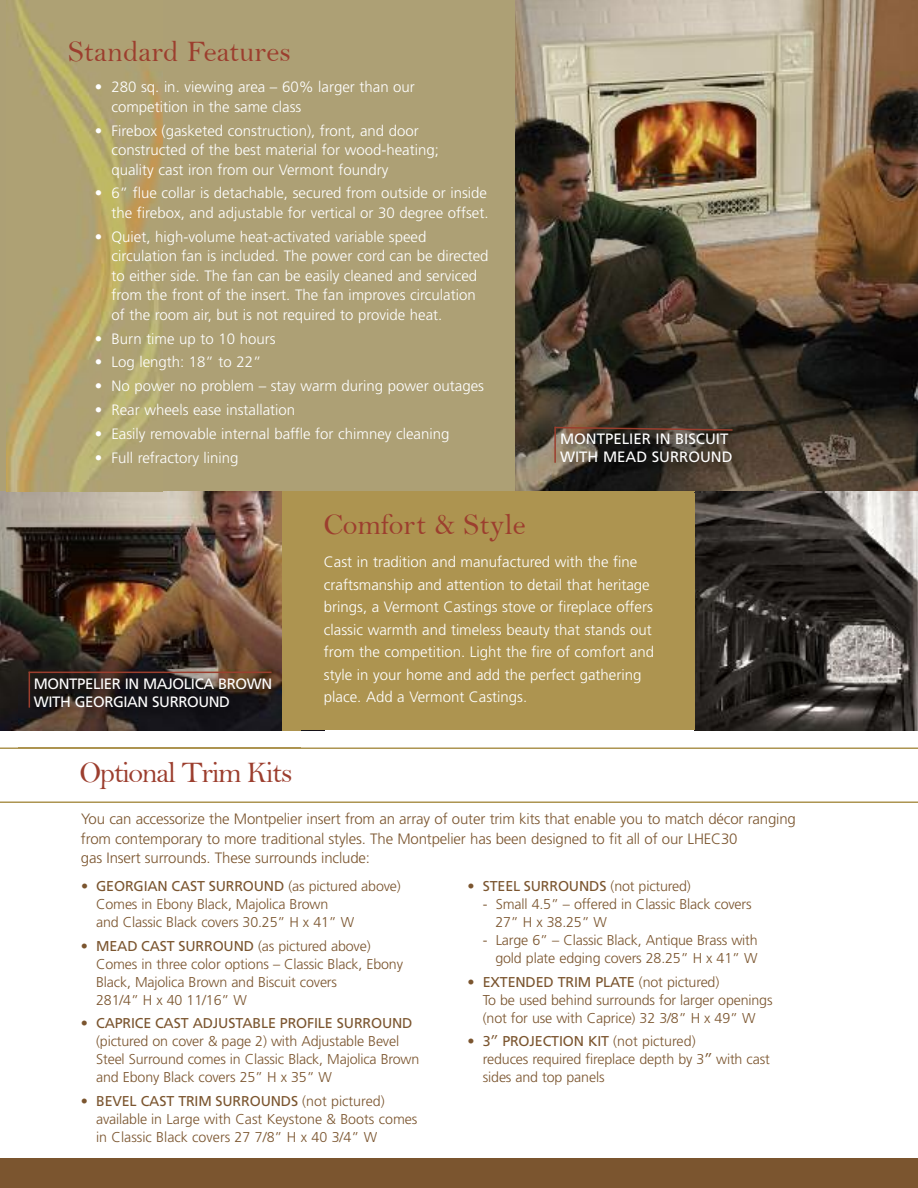
<style>
.page{position:relative;width:918px;height:1188px;background:#fff}
.page>*{position:absolute;margin:0;border:0;box-sizing:border-box;transform-origin:0 0}
.t1{font:30px "Bell";color:#9c3e2e}
.t2{font:30px "Bell";letter-spacing:-.05em;color:#9c3e2e}
.t3{font:300 15px/19.5px "Frutiger";color:#fff}
.t4{font:300 15px/19.5px "Frutiger";letter-spacing:-.01em;color:#7b552f}
.t5{font:15px/18px "Frutiger";letter-spacing:-.03em;color:#fff}
.t6{font:15px/18px "Frutiger";color:#fff}
.t7{font:300 14.25px/18px "Frutiger";letter-spacing:-.01em;color:#7b552f}
.s1{font-weight:400}
.s2{font-family:"Lucida Grande";font-weight:400}
</style>
<div class="page">
<div style="left:0;top:1158px;width:918px;height:30px;background:#7b552f"></div>
<div style="left:0;top:0;width:669px;height:495px;background:#ada075"></div>
<img style="left:515px;top:0;width:403px;height:495px">
<hr style="left:0;top:747px;width:918px;height:2px;background:#ad9450">
<hr style="left:0;top:801px;width:918px;height:2px;background:#ad9450">
<img style="left:0;top:492px;width:282px;height:238px">
<img style="left:695px;top:492px;width:223px;height:238px">
<div style="left:282px;top:492px;width:412px;height:238px;background:#ad9450"></div>
<img style="left:6px;top:0;width:156px;height:491px">
<img style="left:19px;top:670px;width:282px;height:61px">
<hr style="left:29px;top:672px;width:243px;height:1px;background:#9c3e2e">
<hr style="left:29px;top:672px;width:1px;height:36px;background:#9c3e2e">
<img style="left:552px;top:425px;width:286px;height:68px">
<svg style="left:553px;top:426px;width:181px;height:6px"></svg>
<hr style="left:554px;top:427px;width:2px;height:36px;background:#9c3e2e">
<h1 class="t1" style="left:68px;top:35px;width:225px">Standard Features</h1>
<p class="t3" style="left:111px;top:78px;width:305px;text-indent:-17px">• 280 sq. in. viewing area – 60% larger than our competition in the same class</p>
<p class="t3" style="left:111px;top:122px;width:329px;text-indent:-16px">• Firebox (gasketed construction), front, and door constructed of the best material for wood-heating; quality cast iron from our Vermont foundry</p>
<p class="t3" style="left:95px;top:185px;width:395px;text-align:right">• 6” flue collar is detachable, secured from outside or inside the firebox, and adjustable for vertical or 30 degree offset.</p>
<p class="t3" style="left:111px;top:228px;width:379px;text-indent:-16px">• Quiet, high-volume heat-activated variable speed circulation fan is included. The power cord can be directed to either side. The fan can be easily cleaned and serviced from the front of the insert. The fan improves circulation of the room air, but is not required to provide heat.</p>
<p class="t3" style="left:95px;top:330px;width:182px">• Burn time up to 10 hours</p>
<p class="t3" style="left:95px;top:354px;width:168px">• Log length: 18” to 22”</p>
<p class="t3" style="left:95px;top:377px;width:391px">• No power no problem – stay warm during power outages</p>
<p class="t3" style="left:95px;top:401px;width:202px">• Rear wheels ease installation</p>
<p class="t3" style="left:95px;top:425px;width:356px">• Easily removable internal baffle for chimney cleaning</p>
<p class="t3" style="left:95px;top:449px;width:145px">• Full refractory lining</p>
<p class="t6" style="left:560px;top:431px;width:174px">MONTPELIER IN BISCUIT<br>WITH MEAD SURROUND</p>
<p class="t5" style="left:34px;top:676px;width:240px">MONTPELIER IN MAJOLICA BROWN<br>WITH GEORGIAN SURROUND</p>
<h1 class="t2" style="left:80px;top:756px;width:215px">Optional Trim Kits</h1>
<h1 class="t1" style="left:323px;top:509px;width:204px">Comfort &amp; Style</h1>
<p class="t3" style="left:324px;top:552px;width:332px;line-height:22.5px">Cast in tradition and manufactured with the fine craftsmanship and attention to detail that heritage brings, a Vermont Castings stove or fireplace offers classic warmth and timeless beauty that stands out from the competition. Light the fire of comfort and style in your home and add the perfect gathering place. Add a Vermont Castings.</p>
<p class="t4" style="left:81px;top:810px;width:716px">You can accessorize the Montpelier insert from an array of outer trim kits that enable you to match décor ranging from contemporary to more traditional styles. The Montpelier has been designed to fit all of our LHEC30<br>gas Insert surrounds. These surrounds include:</p>
<p class="t7" style="left:96px;top:879px;width:306px;text-indent:-15px">• <span class="s1">GEORGIAN CAST SURROUND</span> (as pictured above)<br>Comes in Ebony Black, Majolica Brown<br>and Classic Black covers 30.25” H x 41” W</p>
<p class="t7" style="left:96px;top:938px;width:308px;text-indent:-15px">• <span class="s1">MEAD CAST SURROUND</span> (as pictured above)<br>Comes in three color options – Classic Black, Ebony Black, Majolica Brown and Biscuit covers<br>281/4” H x 40 11/16” W</p>
<p class="t7" style="left:96px;top:1015px;width:325px;text-indent:-15px">• <span class="s1">CAPRICE CAST ADJUSTABLE PROFILE SURROUND </span>(pictured on cover &amp; page 2) with Adjustable Bevel Steel Surround comes in Classic Black, Majolica Brown and Ebony Black covers 25” H x 35” W</p>
<p class="t7" style="left:96px;top:1093px;width:323px;text-indent:-15px">• <span class="s1">BEVEL CAST TRIM SURROUNDS</span> (not pictured) available in Large with Cast Keystone &amp; Boots comes in Classic Black covers 27 7/8” H x 40 3/4” W</p>
<p class="t7" style="left:468px;top:879px;width:225px">• <span class="s1">STEEL SURROUNDS</span> (not pictured)</p>
<p class="t7" style="left:495px;top:897px;width:258px;text-indent:-13px">- Small 4.5” – offered in Classic Black covers<br>27” H x 38.25” W</p>
<p class="t7" style="left:483px;top:933px;width:276px;text-align:right">- Large 6” – Classic Black, Antique Brass with gold plate edging covers 28.25” H x 41” W</p>
<p class="t7" style="left:483px;top:974px;width:291px;text-indent:-15px">• <span class="s1">EXTENDED TRIM PLATE</span> (not pictured)<br>To be used behind surrounds for larger openings (not for use with Caprice) 32 3/8” H x 49” W</p>
<p class="t7" style="left:483px;top:1033px;width:288px;text-indent:-15px">• <span class="s1">3</span><span class="s2">″</span> <span class="s1">PROJECTION KIT</span> (not pictured)<br>reduces required fireplace depth by 3<span class="s2">″</span> with cast sides and top panels</p>
</div>
